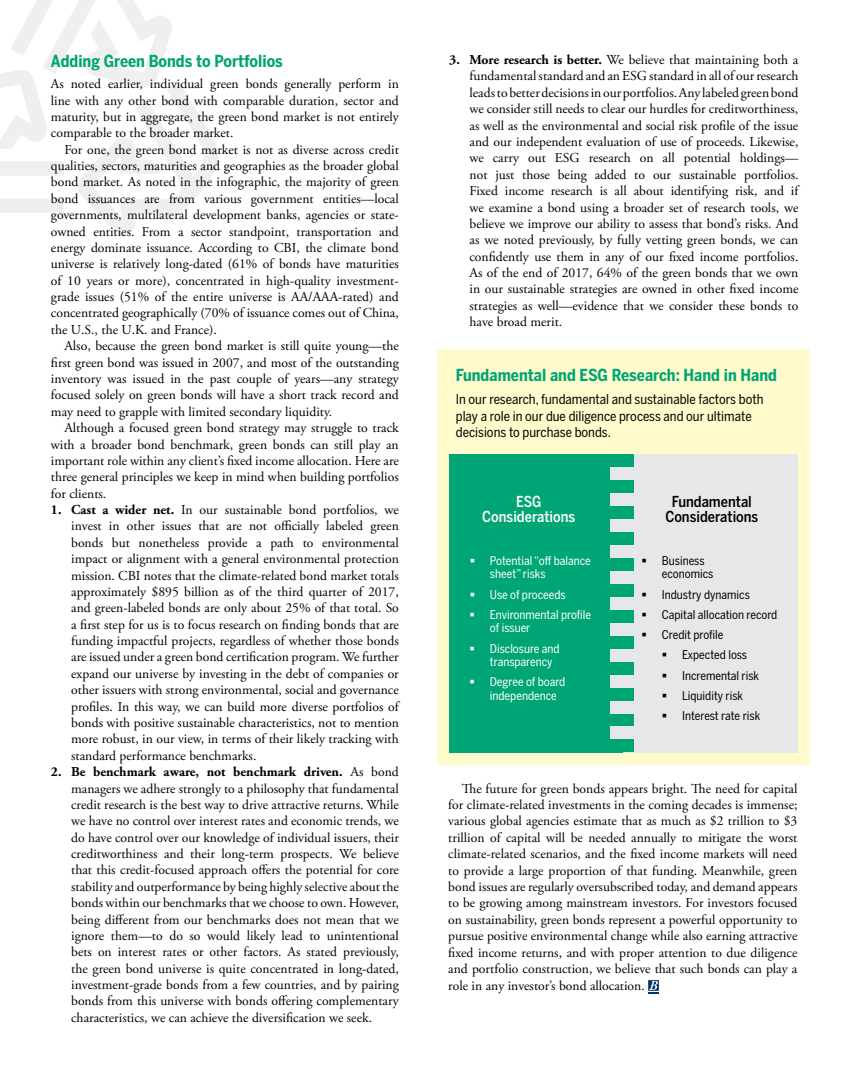
<style>
.page{position:relative;width:864px;height:1080px;background:#fff}
.page>*{position:absolute;margin:0;border:0;box-sizing:border-box;transform-origin:0 0}
.t1{font:700 16.5px "Benton Sans Cond";color:#00a575}
.t2{font:500 15px/15px "Benton Sans Cond";color:#000;text-align:center}
.t3{font:500 15px/15px "Benton Sans Cond";color:#fff;text-align:center}
.t4{font:13.65px/16.4px "Adobe Garamond Pro";color:#000;text-align:justify}
.t5{font:13.5px/16.2px "Benton Sans Cond";color:#000}
.t6{font:12px/13.5px "Benton Sans Cond";color:#000}
.t7{font:12px/20.2px "Benton Sans Cond";color:#fff}
.s1{font-weight:700}
.s2{font-size:13.5px}
</style>
<div class="page">
<svg style="left:1px;top:1px;width:217px;height:234px"></svg>
<div style="left:437px;top:349px;width:373px;height:416px;background:#fffbcc"></div>
<svg style="left:648px;top:980px;width:11px;height:14px"></svg>
<div style="left:449px;top:454px;width:175px;height:298px;background:#00a575"></div>
<div style="left:623px;top:454px;width:174px;height:298px;background:#e6e7e8"></div>
<div style="left:610px;top:713px;width:23px;height:13px;background:#00a575"></div>
<div style="left:610px;top:739px;width:23px;height:13px;background:#00a575"></div>
<div style="left:610px;top:636px;width:23px;height:13px;background:#00a575"></div>
<div style="left:610px;top:558px;width:23px;height:13px;background:#00a575"></div>
<div style="left:610px;top:688px;width:23px;height:13px;background:#00a575"></div>
<div style="left:610px;top:610px;width:23px;height:13px;background:#00a575"></div>
<div style="left:610px;top:532px;width:23px;height:13px;background:#00a575"></div>
<div style="left:610px;top:662px;width:23px;height:13px;background:#00a575"></div>
<div style="left:610px;top:584px;width:23px;height:13px;background:#00a575"></div>
<div style="left:610px;top:506px;width:23px;height:13px;background:#00a575"></div>
<div style="left:610px;top:480px;width:23px;height:13px;background:#00a575"></div>
<div style="left:610px;top:454px;width:23px;height:13px;background:#00a575"></div>
<div style="left:610px;top:701px;width:23px;height:12px;background:#e6e7e8"></div>
<div style="left:610px;top:726px;width:23px;height:13px;background:#e6e7e8"></div>
<div style="left:610px;top:623px;width:23px;height:13px;background:#e6e7e8"></div>
<div style="left:610px;top:545px;width:23px;height:13px;background:#e6e7e8"></div>
<div style="left:610px;top:675px;width:23px;height:13px;background:#e6e7e8"></div>
<div style="left:610px;top:597px;width:23px;height:13px;background:#e6e7e8"></div>
<div style="left:610px;top:519px;width:23px;height:13px;background:#e6e7e8"></div>
<div style="left:610px;top:649px;width:23px;height:13px;background:#e6e7e8"></div>
<div style="left:610px;top:571px;width:23px;height:13px;background:#e6e7e8"></div>
<div style="left:610px;top:493px;width:23px;height:13px;background:#e6e7e8"></div>
<div style="left:610px;top:467px;width:23px;height:13px;background:#e6e7e8"></div>
<p class="t1" style="left:51px;top:52px;width:233px">Adding Green Bonds to Portfolios</p>
<p class="t4" style="left:51px;top:76px;width:349px">As noted earlier, individual green bonds generally perform in line with any other bond with comparable duration, sector and maturity, but in aggregate, the green bond market is not entirely comparable to the broader market.</p>
<p class="t4" style="left:51px;top:142px;width:349px;text-indent:13px">For one, the green bond market is not as diverse across credit qualities, sectors, maturities and geographies as the broader global bond market. As noted in the infographic, the majority of green bond issuances are from various government entities—local governments, multilateral development banks, agencies or state&shy;owned entities. From a sector standpoint, transportation and energy dominate issuance. According to CBI, the climate bond universe is relatively long-dated (61% of bonds have maturities of 10 years or more), concentrated in high-quality investment&shy;grade issues (51% of the entire universe is AA/AAA-rated) and concentrated geographically (70% of issuance comes out of China, the U.S., the U.K. and France).</p>
<p class="t4" style="left:51px;top:338px;width:349px;text-indent:13px">Also, because the green bond market is still quite young—the first green bond was issued in 2007, and most of the outstanding inventory was issued in the past couple of years—any strategy focused solely on green bonds will have a short track record and may need to grapple with limited secondary liquidity.</p>
<p class="t4" style="left:51px;top:420px;width:349px;text-indent:13px">Although a focused green bond strategy may struggle to track with a broader bond benchmark, green bonds can still play an important role within any client’s fixed income allocation. Here are three general principles we keep in mind when building portfolios for clients.</p>
<p class="t4" style="left:71px;top:502px;width:329px;text-indent:-20px"><span class="s1">1. Cast a wider net.</span> In our sustainable bond portfolios, we invest in other issues that are not officially labeled green bonds but nonetheless provide a path to environmental impact or alignment with a general environmental protection mission. CBI notes that the climate-related bond market totals approximately $895 billion as of the third quarter of 2017, and green-labeled bonds are only about 25% of that total. So a first step for us is to focus research on finding bonds that are funding impactful projects, regardless of whether those bonds are issued under a green bond certification program. We further expand our universe by investing in the debt of companies or other issuers with strong environmental, social and governance profiles. In this way, we can build more diverse portfolios of bonds with positive sustainable characteristics, not to mention more robust, in our view, in terms of their likely tracking with standard performance benchmarks.</p>
<p class="t4" style="left:71px;top:764px;width:329px;text-indent:-20px"><span class="s1">2. Be benchmark aware, not benchmark driven.</span> As bond managers we adhere strongly to a philosophy that fundamental credit research is the best way to drive attractive returns. While we have no control over interest rates and economic trends, we do have control over our knowledge of individual issuers, their creditworthiness and their long-term prospects. We believe that this credit-focused approach offers the potential for core stability and outperformance by being highly selective about the bonds within our benchmarks that we choose to own. However, being different from our benchmarks does not mean that we ignore them—to do so would likely lead to unintentional bets on interest rates or other factors. As stated previously, the green bond universe is quite concentrated in long-dated, investment-grade bonds from a few countries, and by pairing bonds from this universe with bonds offering complementary characteristics, we can achieve the diversification we seek.</p>
<p class="t4" style="left:470px;top:52px;width:330px;text-indent:-20px"><span class="s1">3. More research is better.</span> We believe that maintaining both a fundamental standard and an ESG standard in all of our research leads to better decisions in our portfolios. Any labeled green bond we consider still needs to clear our hurdles for creditworthiness, as well as the environmental and social risk profile of the issue and our independent evaluation of use of proceeds. Likewise, we carry out ESG research on all potential holdings— not just those being added to our sustainable portfolios.<br>Fixed income research is all about identifying risk, and if we examine a bond using a broader set of research tools, we believe we improve our ability to assess that bond’s risks. And as we noted previously, by fully vetting green bonds, we can confidently use them in any of our fixed income portfolios.<br>As of the end of 2017, 64% of the green bonds that we own in our sustainable strategies are owned in other fixed income strategies as well—evidence that we consider these bonds to have broad merit.</p>
<p class="t1" style="left:456px;top:366px;width:323px">Fundamental and ESG Research: Hand in Hand</p>
<p class="t5" style="left:456px;top:392px;width:309px">In our research, fundamental and sustainable factors both play a role in our due diligence process and our ultimate decisions to purchase bonds.</p>
<p class="t3" style="left:482px;top:494px;width:94px">ESG<br>Considerations</p>
<p class="t7" style="left:490px;top:554px;width:102px;line-height:13.5px">Potential “off balance sheet” risks</p>
<p class="t7" style="left:490px;top:584px;width:103px">Use of proceeds<br>Environmental profile</p>
<p class="t7" style="left:490px;top:618px;width:71px">of issuer<br>Disclosure and</p>
<p class="t7" style="left:490px;top:652px;width:77px">transparency<br>Degree of board</p>
<p class="t7" style="left:490px;top:686px;width:68px">independence</p>
<p class="t2" style="left:665px;top:494px;width:94px">Fundamental<br>Considerations</p>
<p class="t6" style="left:662px;top:554px;width:53px">Business economics</p>
<p class="t6" style="left:662px;top:588px;width:90px">Industry dynamics</p>
<p class="t6" style="left:662px;top:608px;width:117px">Capital allocation record</p>
<p class="t6" style="left:662px;top:628px;width:63px">Credit profile</p>
<p class="t6" style="left:682px;top:649px;width:67px">Expected loss</p>
<p class="t6" style="left:682px;top:669px;width:79px">Incremental risk</p>
<p class="t6" style="left:682px;top:689px;width:63px">Liquidity risk</p>
<p class="t6" style="left:682px;top:709px;width:80px">Interest rate risk</p>
<p class="t4" style="left:448px;top:781px;width:351px;text-indent:13px">The future for green bonds appears bright. The need for capital for climate-related investments in the coming decades is immense; various global agencies estimate that as much as $2 trillion to $3 trillion of capital will be needed annually to mitigate the worst climate-related scenarios, and the fixed income markets will need to provide a large proportion of that funding. Meanwhile, green bond issues are regularly oversubscribed today, and demand appears to be growing among mainstream investors. For investors focused on sustainability, green bonds represent a powerful opportunity to pursue positive environmental change while also earning attractive fixed income returns, and with proper attention to due diligence and portfolio construction, we believe that such bonds can play a role in any investor’s bond allocation<span class="s2">.</span></p>
</div>
